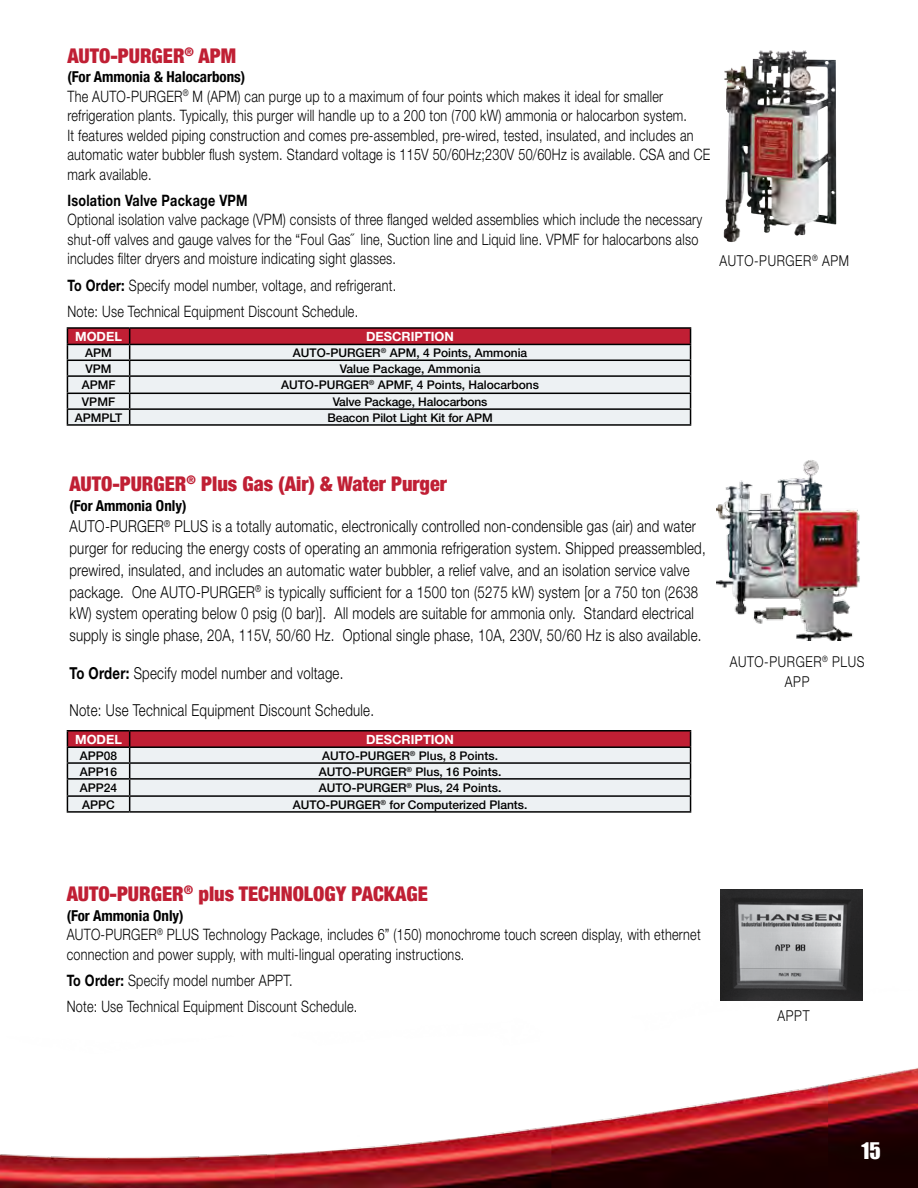
<style>
.page{position:relative;width:918px;height:1188px;background:#fff}
.page>*{position:absolute;margin:0;border:0;box-sizing:border-box;transform-origin:0 0}
.t1{font:21px "Impact";color:#fff}
.t2{font:900 condensed 20.25px "Helvetica Neue";color:#c01f34}
.t3{font:300 16.5px/21.8px "Helvetica Neue LT";letter-spacing:.02em;color:#000;scale:.8 1}
.t4{font:300 15.75px/19.5px "Helvetica Neue LT";letter-spacing:.02em;color:#000;scale:.8 1}
.t5{font:700 15.75px "Helvetica Neue LT";letter-spacing:.02em;color:#000;scale:.8 1}
.t6{font:700 condensed 15px "Helvetica Neue";color:#000}
.t7{font:300 15px/19.5px "Helvetica Neue LT";letter-spacing:.05em;color:#000;text-align:center;scale:.82 1}
.t8{font:700 12.75px "Helvetica Neue LT";color:#fff}
.t9{font:500 12px "Helvetica Neue LT";color:#000}
.s1{font-weight:700}
</style>
<div class="page">
<img style="left:0;top:50px;width:918px;height:1138px">
<hr style="left:67px;top:327px;width:63px;height:2px;background:#000">
<hr style="left:130px;top:327px;width:561px;height:2px;background:#000">
<hr style="left:67px;top:424px;width:63px;height:2px;background:#000">
<hr style="left:130px;top:424px;width:561px;height:2px;background:#000">
<svg style="left:67px;top:328px;width:624px;height:96px;background:#d0babe"></svg>
<hr style="left:67px;top:730px;width:63px;height:2px;background:#000">
<hr style="left:130px;top:730px;width:561px;height:2px;background:#000">
<hr style="left:67px;top:811px;width:63px;height:2px;background:#000">
<hr style="left:130px;top:811px;width:561px;height:2px;background:#000">
<svg style="left:67px;top:731px;width:624px;height:81px;background:#cbb0b6"></svg>
<img style="left:717px;top:459px;width:146px;height:182px">
<img style="left:724px;top:50px;width:69px;height:192px">
<img style="left:721px;top:889px;width:141px;height:111px">
<p class="t2" style="left:68px;top:39px;width:170px">AUTO-PURGER<sup>®</sup> APM</p>
<p class="t6" style="left:68px;top:64px;width:179px">(For Ammonia &amp; Halocarbons)</p>
<p class="t4" style="left:67px;top:86px;width:805px">The AUTO-PURGER<sup>®</sup> M (APM) can purge up to a maximum of four points which makes it ideal for smaller refrigeration plants. Typically, this purger will handle up to a 200 ton (700 kW) ammonia or halocarbon system.<br>It features welded piping construction and comes pre-assembled, pre-wired, tested, insulated, and includes an automatic water bubbler flush system. Standard voltage is 115V 50/60Hz;230V 50/60Hz is available. CSA and CE mark available.</p>
<p class="t5" style="left:67px;top:191px;width:227px">Isolation Valve Package VPM</p>
<p class="t4" style="left:67px;top:210px;width:795px">Optional isolation valve package (VPM) consists of three flanged welded assemblies which include the necessary shut-off valves and gauge valves for the “Foul Gas˝ line, Suction line and Liquid line. VPMF for halocarbons also includes filter dryers and moisture indicating sight glasses.</p>
<p class="t4" style="left:67px;top:272px;width:412px;line-height:26.2px"><span class="s1">To Order:</span> Specify model number, voltage, and refrigerant.<br>Note: Use Technical Equipment Discount Schedule.</p>
<p class="t8" style="left:75px;top:329px;width:48px">MODEL</p>
<p class="t8" style="left:366px;top:329px;width:89px">DESCRIPTION</p>
<p class="t9" style="left:85px;top:346px;width:28px">APM</p>
<p class="t9" style="left:293px;top:346px;width:236px">AUTO-PURGER<sup>®</sup> APM, 4 Points, Ammonia</p>
<p class="t9" style="left:86px;top:361px;width:28px">VPM</p>
<p class="t9" style="left:340px;top:361px;width:142px">Value Package, Ammonia</p>
<p class="t9" style="left:82px;top:378px;width:35px">APMF</p>
<p class="t9" style="left:281px;top:378px;width:259px">AUTO-PURGER<sup>®</sup> APMF, 4 Points, Halocarbons</p>
<p class="t9" style="left:82px;top:394px;width:35px">VPMF</p>
<p class="t9" style="left:333px;top:394px;width:156px">Valve Package, Halocarbons</p>
<p class="t9" style="left:75px;top:410px;width:49px">APMPLT</p>
<p class="t9" style="left:327px;top:410px;width:167px">Beacon Pilot Light Kit for APM</p>
<p class="t7" style="left:720px;top:250px;width:159px">AUTO-PURGER<sup>®</sup> APM</p>
<p class="t2" style="left:69px;top:467px;width:379px">AUTO-PURGER<sup>®</sup> Plus Gas (Air) &amp; Water Purger</p>
<p class="t6" style="left:69px;top:493px;width:119px">(For Ammonia Only)</p>
<p class="t3" style="left:69px;top:515px;width:797px">AUTO-PURGER<sup>®</sup> PLUS is a totally automatic, electronically controlled non-condensible gas (air) and water purger for reducing the energy costs of operating an ammonia refrigeration system. Shipped preassembled, prewired, insulated, and includes an automatic water bubbler, a relief valve, and an isolation service valve package. One AUTO-PURGER<sup>®</sup> is typically sufficient for a 1500 ton (5275 kW) system [or a 750 ton (2638 kW) system operating below 0 psig (0 bar)]. All models are suitable for ammonia only. Standard electrical supply is single phase, 20A, 115V, 50/60 Hz. Optional single phase, 10A, 230V, 50/60 Hz is also available.</p>
<p class="t3" style="left:69px;top:661px;width:344px"><span class="s1">To Order:</span> Specify model number and voltage.</p>
<p class="t3" style="left:69px;top:699px;width:382px">Note: Use Technical Equipment Discount Schedule.</p>
<p class="t8" style="left:75px;top:732px;width:48px">MODEL</p>
<p class="t8" style="left:366px;top:732px;width:89px">DESCRIPTION</p>
<p class="t9" style="left:80px;top:748px;width:39px">APP08</p>
<p class="t9" style="left:322px;top:748px;width:177px">AUTO-PURGER<sup>®</sup> Plus, 8 Points.</p>
<p class="t9" style="left:80px;top:764px;width:39px">APP16</p>
<p class="t9" style="left:319px;top:764px;width:184px">AUTO-PURGER<sup>®</sup> Plus, 16 Points.</p>
<p class="t9" style="left:80px;top:781px;width:39px">APP24</p>
<p class="t9" style="left:319px;top:781px;width:184px">AUTO-PURGER<sup>®</sup> Plus, 24 Points.</p>
<p class="t9" style="left:82px;top:797px;width:34px">APPC</p>
<p class="t9" style="left:293px;top:797px;width:236px">AUTO-PURGER<sup>®</sup> for Computerized Plants.</p>
<p class="t7" style="left:730px;top:652px;width:166px">AUTO-PURGER<sup>®</sup> PLUS<br>APP</p>
<p class="t2" style="left:67px;top:877px;width:363px">AUTO-PURGER<sup>®</sup> plus TECHNOLOGY PACKAGE</p>
<p class="t6" style="left:67px;top:903px;width:119px">(For Ammonia Only)</p>
<p class="t4" style="left:67px;top:924px;width:794px">AUTO-PURGER<sup>®</sup> PLUS Technology Package, includes 6” (150) monochrome touch screen display, with ethernet connection and power supply, with multi-lingual operating instructions.</p>
<p class="t4" style="left:67px;top:967px;width:365px;line-height:26.2px"><span class="s1">To Order:</span> Specify model number APPT.<br>Note: Use Technical Equipment Discount Schedule.</p>
<p class="t7" style="left:778px;top:1006px;width:40px">APPT</p>
<h1 class="t1" style="left:862px;top:1135px;width:21px">15</h1>
</div>
